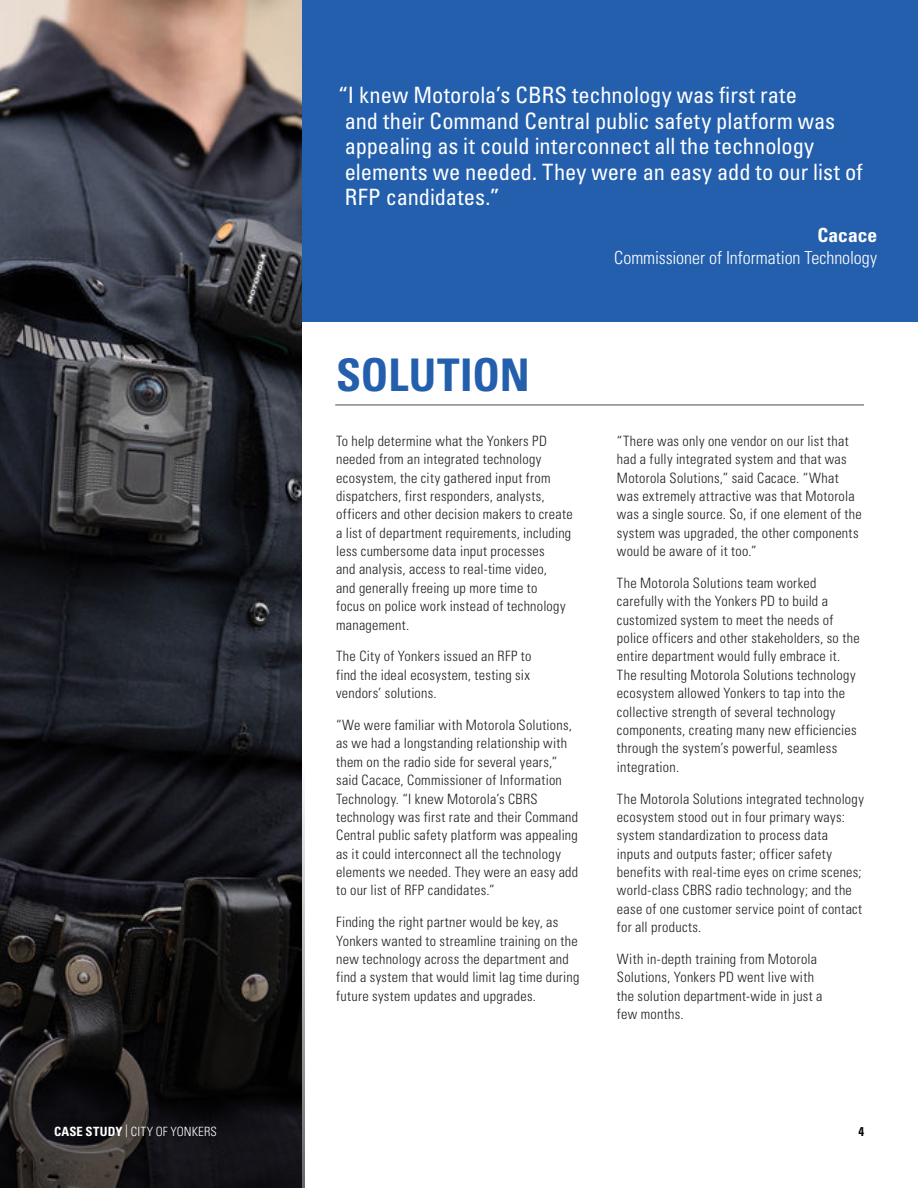
<style>
.page{position:relative;width:918px;height:1188px;background:#fff}
.page>*{position:absolute;margin:0;border:0;box-sizing:border-box;transform-origin:0 0}
.Body_Text{font:700 condensed 45px "Univers LT Pro";letter-spacing:-.005em;color:#235fad}
.Comment_Body{font:condensed 22.5px/25.5px "Univers LT Std";color:#fff}
.Comment_Body-2{font:700 condensed 19.5px "Univers";color:#fff}
.Comment_Body-3{font:300 condensed 18px "Univers";letter-spacing:-.005em;color:#fff}
.Body_Text-2{font:300 condensed 14.25px/18.3px "Univers";letter-spacing:.02em;color:#231f20}
.t1{font:300 condensed 12.75px "Univers";letter-spacing:.01em;color:#fff}
.t2{font:700 condensed 12.75px "Univers";color:#040503}
.s1{font-weight:700}
</style>
<div class="page">
<div style="left:302px;top:0;width:616px;height:322px;background:#235fad"></div>
<img style="left:0;top:0;width:302px;height:760px">
<hr style="left:335px;top:405px;width:529px;height:1px;background:#4d4c4c">
<svg style="left:0;top:760px;width:304px;height:428px;background:#19171a"></svg>
<p class="t1" style="left:54px;top:1123px;width:165px"><span class="s1">CASE STUDY</span> | CITY OF YONKERS</p>
<p class="Comment_Body" style="left:345px;top:82px;width:519px;text-indent:-7px">“I knew Motorola’s CBRS technology was first rate<br>and their Command Central public safety platform was appealing as it could interconnect all the technology elements we needed. They were an easy add to our list of RFP candidates.”</p>
<p class="Comment_Body-2" style="left:818px;top:223px;width:61px">Cacace</p>
<p class="Comment_Body-3" style="left:614px;top:247px;width:264px">Commissioner of Information Technology</p>
<p class="Body_Text" style="left:336px;top:347px;width:195px">SOLUTION</p>
<p class="Body_Text-2" style="left:336px;top:432px;width:238px">To help determine what the Yonkers PD needed from an integrated technology ecosystem, the city gathered input from dispatchers, first responders, analysts, officers and other decision makers to create a list of department requirements, including less cumbersome data input processes<br>and analysis, access to real-time video,<br>and generally freeing up more time to<br>focus on police work instead of technology management.</p>
<p class="Body_Text-2" style="left:336px;top:647px;width:197px;text-align:justify">The City of Yonkers issued an RFP to find the ideal ecosystem, testing six vendors’ solutions.</p>
<p class="Body_Text-2" style="left:336px;top:716px;width:244px">“We were familiar with Motorola Solutions, as we had a longstanding relationship with them on the radio side for several years,” said Cacace, Commissioner of Information Technology. “I knew Motorola’s CBRS technology was first rate and their Command Central public safety platform was appealing as it could interconnect all the technology elements we needed. They were an easy add to our list of RFP candidates.”</p>
<p class="Body_Text-2" style="left:336px;top:913px;width:245px">Finding the right partner would be key, as Yonkers wanted to streamline training on the new technology across the department and find a system that would limit lag time during future system updates and upgrades.</p>
<p class="Body_Text-2" style="left:617px;top:432px;width:246px">“There was only one vendor on our list that had a fully integrated system and that was Motorola Solutions,” said Cacace. “What was extremely attractive was that Motorola was a single source. So, if one element of the system was upgraded, the other components would be aware of it too.”</p>
<p class="Body_Text-2" style="left:617px;top:574px;width:244px">The Motorola Solutions team worked carefully with the Yonkers PD to build a customized system to meet the needs of police officers and other stakeholders, so the entire department would fully embrace it.<br>The resulting Motorola Solutions technology ecosystem allowed Yonkers to tap into the collective strength of several technology components, creating many new efficiencies through the system’s powerful, seamless integration.</p>
<p class="Body_Text-2" style="left:617px;top:789px;width:249px">The Motorola Solutions integrated technology ecosystem stood out in four primary ways: system standardization to process data inputs and outputs faster; officer safety benefits with real-time eyes on crime scenes; world-class CBRS radio technology; and the ease of one customer service point of contact for all products.</p>
<p class="Body_Text-2" style="left:617px;top:950px;width:207px">With in-depth training from Motorola<br>Solutions, Yonkers PD went live with the solution department-wide in just a few months.</p>
<p class="t2" style="left:858px;top:1123px;width:7px">4</p>
</div>
